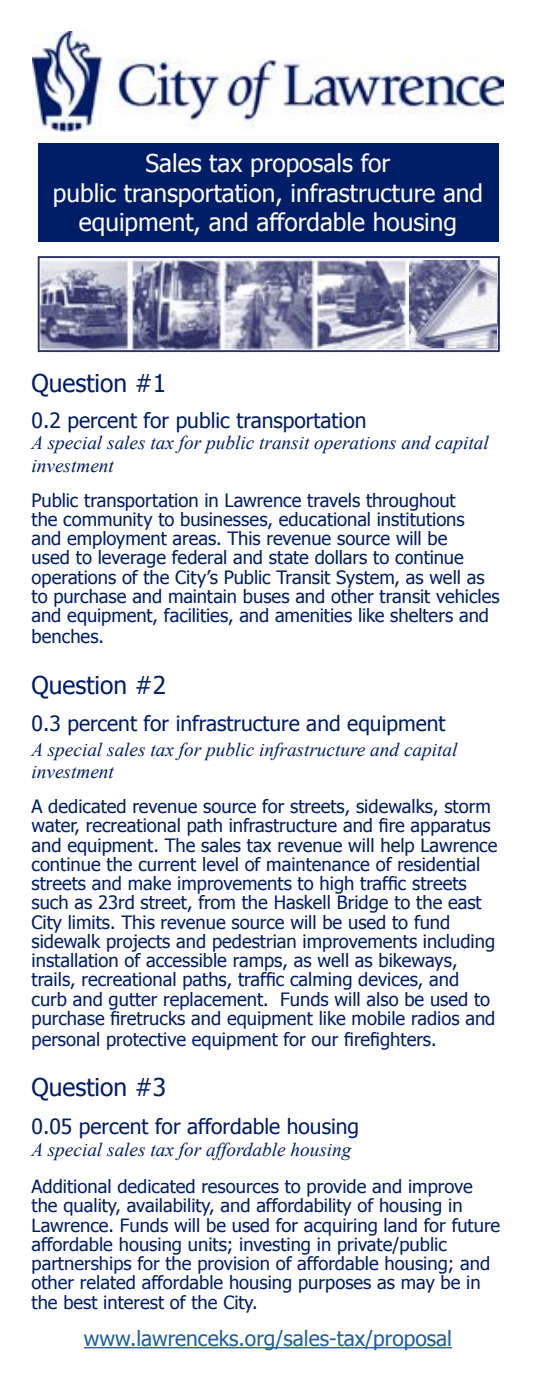
<style>
.page{position:relative;width:536px;height:1386px;background:#fff}
.page>*{position:absolute;margin:0;border:0;box-sizing:border-box;transform-origin:0 0}
.t1{font:24.5px/29.4px "Tahoma";color:#fff;text-align:center}
.t2{font:24.5px "Tahoma";color:#001d68}
.t3{font:21px "Tahoma";color:#001d68}
.t4{font:21px "Tahoma";color:#215e9e}
.t5{font:italic 19.25px/22.4px "Times New Roman";color:#001d68}
.t6{font:18.38px/19.2px "Tahoma";color:#001d68}
.t7{font:18.2px/19.2px "Tahoma";color:#001d68}
</style>
<div class="page">
<hr style="left:84px;top:1347px;width:368px;height:1px;background:#215e9e">
<div style="left:38px;top:144px;width:460px;height:98px;background:#001d68"></div>
<img style="left:32px;top:31px;width:471px;height:101px">
<img style="left:41px;top:259px;width:455px;height:90px">
<img style="left:409px;top:261px;width:87px;height:86px">
<div style="left:38px;top:256px;width:461px;height:96px;border:2px solid #262a62"></div>
<h1 class="t1" style="left:53px;top:148px;width:431px">Sales tax proposals for<br>public transportation, infrastructure and equipment, and affordable housing</h1>
<h1 class="t2" style="left:32px;top:367px;width:136px">Question #1</h1>
<p class="t3" style="left:32px;top:406px;width:336px">0.2 percent for public transportation</p>
<p class="t5" style="left:32px;top:431px;width:458px">A special sales tax for public transit operations and capital investment</p>
<p class="t6" style="left:32px;top:489px;width:469px">Public transportation in Lawrence travels throughout<br>the community to businesses, educational institutions<br>and employment areas. This revenue source will be<br>used to leverage federal and state dollars to continue operations of the City’s Public Transit System, as well as to purchase and maintain buses and other transit vehicles and equipment, facilities, and amenities like shelters and</p>
<p class="t6" style="left:32px;top:626px;width:74px">benches.</p>
<h1 class="t2" style="left:32px;top:668px;width:136px">Question #2</h1>
<p class="t3" style="left:32px;top:709px;width:415px">0.3 percent for infrastructure and equipment</p>
<p class="t5" style="left:32px;top:738px;width:427px">A special sales tax for public infrastructure and capital investment</p>
<p class="t6" style="left:32px;top:796px;width:467px">A dedicated revenue source for streets, sidewalks, storm water, recreational path infrastructure and fire apparatus and equipment. The sales tax revenue will help Lawrence continue the current level of maintenance of residential streets and make improvements to high traffic streets such as 23rd street, from the Haskell Bridge to the east City limits. This revenue source will be used to fund sidewalk projects and pedestrian improvements including installation of accessible ramps, as well as bikeways, trails, recreational paths, traffic calming devices, and curb and gutter replacement. Funds will also be used to purchase firetrucks and equipment like mobile radios and</p>
<p class="t6" style="left:32px;top:1029px;width:406px">personal protective equipment for our firefighters.</p>
<h1 class="t2" style="left:32px;top:1071px;width:136px">Question #3</h1>
<p class="t3" style="left:32px;top:1112px;width:329px">0.05 percent for affordable housing</p>
<p class="t5" style="left:32px;top:1138px;width:321px">A special sales tax for affordable housing</p>
<p class="t7" style="left:32px;top:1176px;width:470px">Additional dedicated resources to provide and improve the quality, availability, and affordability of housing in Lawrence. Funds will be used for acquiring land for future affordable housing units; investing in private/public partnerships for the provision of affordable housing; and other related affordable housing purposes as may be in the best interest of the City.</p>
<p class="t4" style="left:84px;top:1324px;width:369px">www.lawrenceks.org/sales-tax/proposal</p>
</div>
